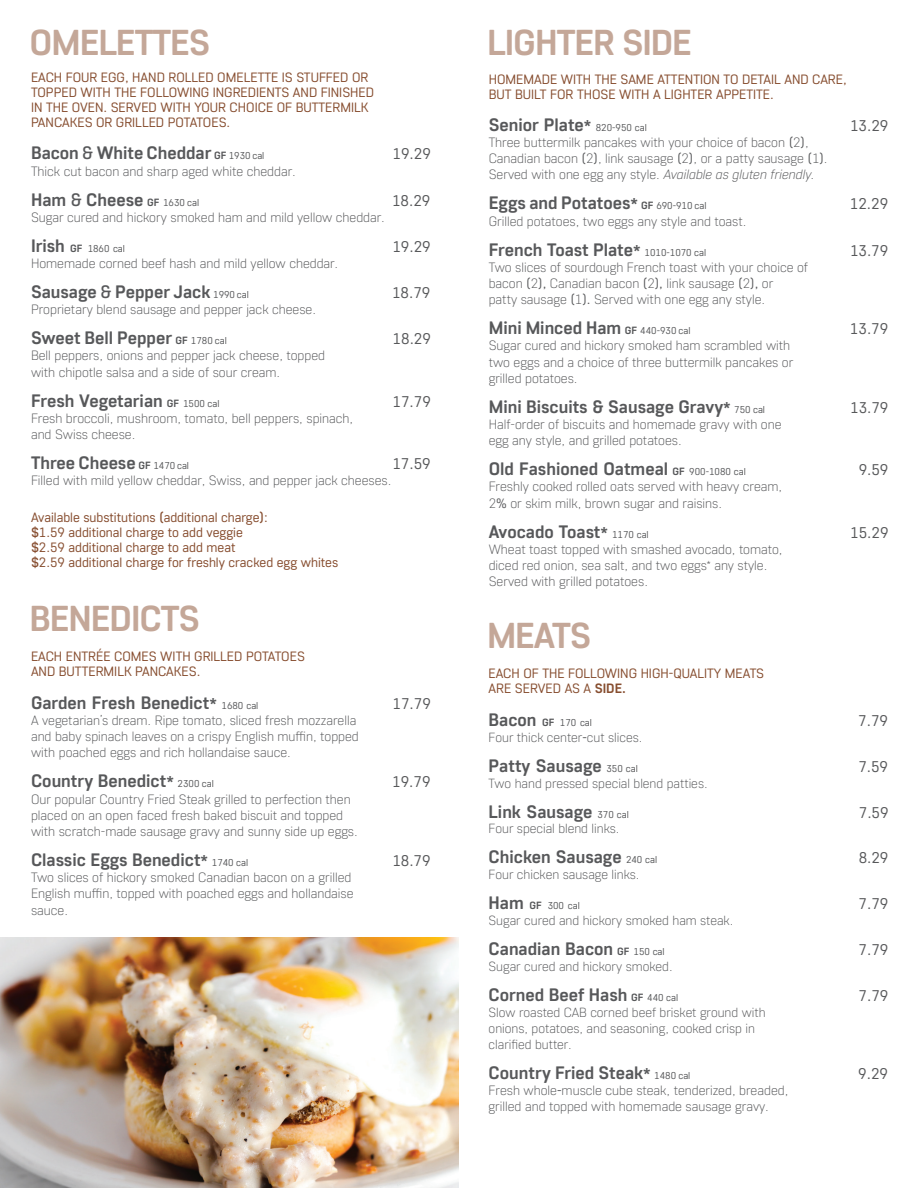
<style>
.page{position:relative;width:918px;height:1188px;background:#fff}
.page>*{position:absolute;margin:0;border:0;box-sizing:border-box;transform-origin:0 0}
.t1{font:700 36px "Core Sans R55";letter-spacing:-.03em;color:#c4a798}
.t2{font:700 18px "Core Sans R55";color:#57585a}
.t3{font:15.45px "Core Sans R35";color:#57585a}
.t4{font:300 13.5px/16.2px "Core Sans R25";color:#57585a}
.t5{font:13.5px/15px "Core Sans R35";color:#874e30}
.t6{font:300 13.2px/15.9px "Core Sans R25";color:#57585a}
.t7{font:9.9px "Core Sans R35";color:#57585a}
.s1{font-family:"Core Sans R45";font-weight:500}
.s2{font-size:10.5px}
.s3{font-family:"Core Sans R35";font-weight:400;font-size:9.9px}
.s4{font-family:"Core Sans R55";font-weight:700;font-size:18px}
.s5{font-family:"Core Sans R55";font-weight:700;font-size:10.5px}
.s6{font-family:"Core Sans R35";font-weight:400}
.s7{font-style:italic}
.s8{font-family:"Core Sans R55";font-weight:700}
</style>
<div class="page">
<hr style="left:0;top:0;width:1px;height:187px;background:#051136">
<img style="left:0;top:937px;width:459px;height:251px">
<h1 class="t1" style="left:30px;top:19px;width:182px">OMELETTES</h1>
<p class="t5" style="left:31px;top:70px;width:345px">EACH FOUR EGG, HAND ROLLED OMELETTE IS STUFFED OR TOPPED WITH THE FOLLOWING INGREDIENTS AND FINISHED IN THE OVEN. SERVED WITH YOUR CHOICE OF BUTTERMILK PANCAKES OR GRILLED POTATOES.</p>
<h2 class="t2" style="left:31px;top:141px;width:235px">Bacon <span class="s1">&amp;</span> White Cheddar <span class="s2">GF</span> <span class="s3">1930 cal</span></h2>
<p class="t3" style="left:393px;top:144px;width:40px">19.29</p>
<p class="t4" style="left:31px;top:162px;width:266px">Thick cut bacon and sharp aged white cheddar.</p>
<h2 class="t2" style="left:31px;top:188px;width:170px">Ham <span class="s1">&amp;</span> Cheese <span class="s2">GF</span> <span class="s3">1630 cal</span></h2>
<p class="t3" style="left:392px;top:190px;width:40px">18.29</p>
<p class="t4" style="left:31px;top:208px;width:355px">Sugar cured and hickory smoked ham and mild yellow cheddar.</p>
<p class="t7" style="left:31px;top:242px;width:95px"><span class="s4">Irish</span> <span class="s5">GF</span> 1860 cal</p>
<p class="t3" style="left:392px;top:236px;width:40px">19.29</p>
<p class="t4" style="left:31px;top:255px;width:309px">Homemade corned beef hash and mild yellow cheddar.</p>
<h2 class="t2" style="left:31px;top:280px;width:219px">Sausage <span class="s1">&amp;</span> Pepper Jack <span class="s3">1990 cal</span></h2>
<p class="t3" style="left:392px;top:283px;width:40px">18.79</p>
<p class="t4" style="left:31px;top:301px;width:287px">Proprietary blend sausage and pepper jack cheese.</p>
<h2 class="t2" style="left:31px;top:326px;width:197px">Sweet Bell Pepper <span class="s2">GF</span> <span class="s3">1780 cal</span></h2>
<p class="t3" style="left:393px;top:329px;width:40px">18.29</p>
<p class="t4" style="left:31px;top:347px;width:296px">Bell peppers, onions and pepper jack cheese, topped with chipotle salsa and a side of sour cream.</p>
<h2 class="t2" style="left:31px;top:389px;width:190px">Fresh Vegetarian <span class="s2">GF</span> <span class="s3">1500 cal</span></h2>
<p class="t3" style="left:393px;top:391px;width:40px">17.79</p>
<p class="t4" style="left:31px;top:409px;width:324px">Fresh broccoli, mushroom, tomato, bell peppers, spinach, and Swiss cheese.</p>
<h2 class="t2" style="left:31px;top:451px;width:160px">Three Cheese <span class="s2">GF</span> <span class="s3">1470 cal</span></h2>
<p class="t3" style="left:392px;top:454px;width:40px">17.59</p>
<p class="t4" style="left:31px;top:472px;width:362px">Filled with mild yellow cheddar, Swiss, and pepper jack cheeses.</p>
<p class="t5" style="left:31px;top:509px;width:309px">Available substitutions <span class="s1">(</span>additional charge<span class="s1">)</span>:<br><span class="s1">$</span>1.59 additional charge to add veggie<br><span class="s1">$</span>2.59 additional charge to add meat<br><span class="s1">$</span>2.59 additional charge for freshly cracked egg whites</p>
<h1 class="t1" style="left:30px;top:596px;width:172px">BENEDICTS</h1>
<p class="t5" style="left:31px;top:648px;width:275px">EACH ENTRÉE COMES WITH GRILLED POTATOES<br>AND BUTTERMILK PANCAKES.</p>
<h2 class="t2" style="left:31px;top:691px;width:229px">Garden Fresh Benedict<sup>*</sup> <span class="s3">1680 cal</span></h2>
<p class="t3" style="left:393px;top:693px;width:40px">17.79</p>
<p class="t4" style="left:31px;top:712px;width:329px">A vegetarian’s dream. Ripe tomato, sliced fresh mozzarella and baby spinach leaves on a crispy English muffin, topped with poached eggs and rich hollandaise sauce.</p>
<h2 class="t2" style="left:31px;top:770px;width:184px">Country Benedict<sup>*</sup> <span class="s3">2300 cal</span></h2>
<p class="t3" style="left:392px;top:772px;width:40px">19.79</p>
<p class="t4" style="left:31px;top:790px;width:328px">Our popular Country Fried Steak grilled to perfection then placed on an open faced fresh baked biscuit and topped with scratch-made sausage gravy and sunny side up eggs.</p>
<h2 class="t2" style="left:31px;top:848px;width:219px">Classic Eggs Benedict<sup>*</sup> <span class="s3">1740 cal</span></h2>
<p class="t3" style="left:392px;top:851px;width:40px">18.79</p>
<p class="t4" style="left:31px;top:869px;width:324px">Two slices of hickory smoked Canadian bacon on a grilled<br>English muffin, topped with poached eggs and hollandaise sauce.</p>
<h1 class="t1" style="left:487px;top:19px;width:206px">LIGHTER SIDE</h1>
<p class="t5" style="left:489px;top:71px;width:360px">HOMEMADE WITH THE SAME ATTENTION TO DETAIL AND CARE,<br>BUT BUILT FOR THOSE WITH A LIGHTER APPETITE.</p>
<h2 class="t2" style="left:489px;top:113px;width:160px">Senior Plate<sup>*</sup> <span class="s3">820-950 cal</span></h2>
<p class="t3" style="left:850px;top:115px;width:40px">13.29</p>
<p class="t4" style="left:489px;top:134px;width:340px">Three buttermilk pancakes with your choice of bacon <span class="s6">(</span>2<span class="s6">)</span>,<br>Canadian bacon <span class="s6">(</span>2<span class="s6">)</span>, link sausage <span class="s6">(</span>2<span class="s6">)</span>, or a patty sausage <span class="s6">(</span>1<span class="s6">)</span>.<br>Served with one egg any style. <span class="s7">Available as gluten friendly.</span></p>
<h2 class="t2" style="left:489px;top:191px;width:219px">Eggs and Potatoes<sup>*</sup> <span class="s2">GF</span> <span class="s3">690-910 cal</span></h2>
<p class="t3" style="left:850px;top:194px;width:40px">12.29</p>
<p class="t4" style="left:489px;top:212px;width:259px">Grilled potatoes, two eggs any style and toast.</p>
<h2 class="t2" style="left:489px;top:238px;width:219px">French Toast Plate<sup>*</sup> <span class="s3">1010-1070 cal</span></h2>
<p class="t3" style="left:850px;top:240px;width:40px">13.79</p>
<p class="t4" style="left:489px;top:259px;width:321px">Two slices of sourdough French toast with your choice of bacon <span class="s6">(</span>2<span class="s6">),</span> Canadian bacon <span class="s6">(</span>2<span class="s6">),</span> link sausage <span class="s6">(</span>2<span class="s6">),</span> or<br>patty sausage <span class="s6">(</span>1<span class="s6">).</span> Served with one egg any style.</p>
<h2 class="t2" style="left:489px;top:316px;width:203px">Mini Minced Ham <span class="s2">GF</span> <span class="s3">440-930 cal</span></h2>
<p class="t3" style="left:850px;top:319px;width:40px">13.79</p>
<p class="t4" style="left:489px;top:337px;width:306px">Sugar cured and hickory smoked ham scrambled with two eggs and a choice of three buttermilk pancakes or grilled potatoes.</p>
<h2 class="t2" style="left:489px;top:395px;width:278px">Mini Biscuits &amp; Sausage Gravy<sup>*</sup> <span class="s3">750 cal</span></h2>
<p class="t3" style="left:850px;top:397px;width:40px">13.79</p>
<p class="t4" style="left:489px;top:416px;width:294px">Half-order of biscuits and homemade gravy with one egg any style, and grilled potatoes.</p>
<h2 class="t2" style="left:489px;top:457px;width:259px">Old Fashioned Oatmeal <span class="s2">GF</span> <span class="s3">900-1080 cal</span></h2>
<p class="t3" style="left:859px;top:460px;width:31px">9.59</p>
<p class="t4" style="left:489px;top:478px;width:295px">Freshly cooked rolled oats served with heavy cream,<br>2<span class="s6">%</span> or skim milk, brown sugar and raisins.</p>
<h2 class="t2" style="left:489px;top:520px;width:161px">Avocado Toast<sup>*</sup> <span class="s3">1170 cal</span></h2>
<p class="t3" style="left:850px;top:522px;width:40px">15.29</p>
<p class="t4" style="left:489px;top:541px;width:295px">Wheat toast topped with smashed avocado, tomato, diced red onion, sea salt, and two eggs<sup>*</sup> any style.<br>Served with grilled potatoes.</p>
<h1 class="t1" style="left:487px;top:613px;width:106px">MEATS</h1>
<p class="t5" style="left:489px;top:665px;width:277px">EACH OF THE FOLLOWING HIGH-QUALITY MEATS<br>ARE SERVED AS A <span class="s8">SIDE.</span></p>
<p class="t7" style="left:489px;top:716px;width:105px"><span class="s4">Bacon</span> <span class="s5">GF</span> 170 cal</p>
<p class="t3" style="left:858px;top:710px;width:31px">7.79</p>
<p class="t6" style="left:489px;top:729px;width:155px">Four thick center<span class="s6">-</span>cut slices.</p>
<h2 class="t2" style="left:489px;top:754px;width:151px">Patty Sausage <span class="s3">350 cal</span></h2>
<p class="t3" style="left:858px;top:756px;width:31px">7.59</p>
<p class="t6" style="left:489px;top:775px;width:221px">Two hand pressed special blend patties.</p>
<h2 class="t2" style="left:489px;top:800px;width:142px">Link Sausage <span class="s3">370 cal</span></h2>
<p class="t3" style="left:859px;top:802px;width:31px">7.59</p>
<p class="t6" style="left:489px;top:820px;width:132px">Four special blend links.</p>
<h2 class="t2" style="left:489px;top:846px;width:170px">Chicken Sausage <span class="s3">240 cal</span></h2>
<p class="t3" style="left:859px;top:848px;width:31px">8.29</p>
<p class="t6" style="left:489px;top:866px;width:152px">Four chicken sausage links.</p>
<p class="t7" style="left:489px;top:900px;width:93px"><span class="s4">Ham</span> <span class="s5">GF</span> 300 cal</p>
<p class="t3" style="left:859px;top:894px;width:31px">7.79</p>
<p class="t6" style="left:489px;top:912px;width:246px">Sugar cured and hickory smoked ham steak.</p>
<h2 class="t2" style="left:489px;top:937px;width:178px">Canadian Bacon <span class="s2">GF</span> <span class="s3">150 cal</span></h2>
<p class="t3" style="left:859px;top:940px;width:31px">7.79</p>
<p class="t6" style="left:489px;top:958px;width:186px">Sugar cured and hickory smoked.</p>
<h2 class="t2" style="left:489px;top:983px;width:191px">Corned Beef Hash <span class="s2">GF</span> <span class="s3">440 cal</span></h2>
<p class="t3" style="left:859px;top:986px;width:31px">7.79</p>
<p class="t6" style="left:489px;top:1004px;width:278px">Slow roasted CAB corned beef brisket ground with onions, potatoes, and seasoning, cooked crisp in clarified butter.</p>
<h2 class="t2" style="left:489px;top:1061px;width:203px">Country Fried Steak<sup>*</sup> <span class="s3">1480 cal</span></h2>
<p class="t3" style="left:858px;top:1064px;width:31px">9.29</p>
<p class="t4" style="left:489px;top:1082px;width:301px">Fresh whole<span class="s6">-</span>muscle cube steak, tenderized, breaded, grilled and topped with homemade sausage gravy.</p>
</div>
